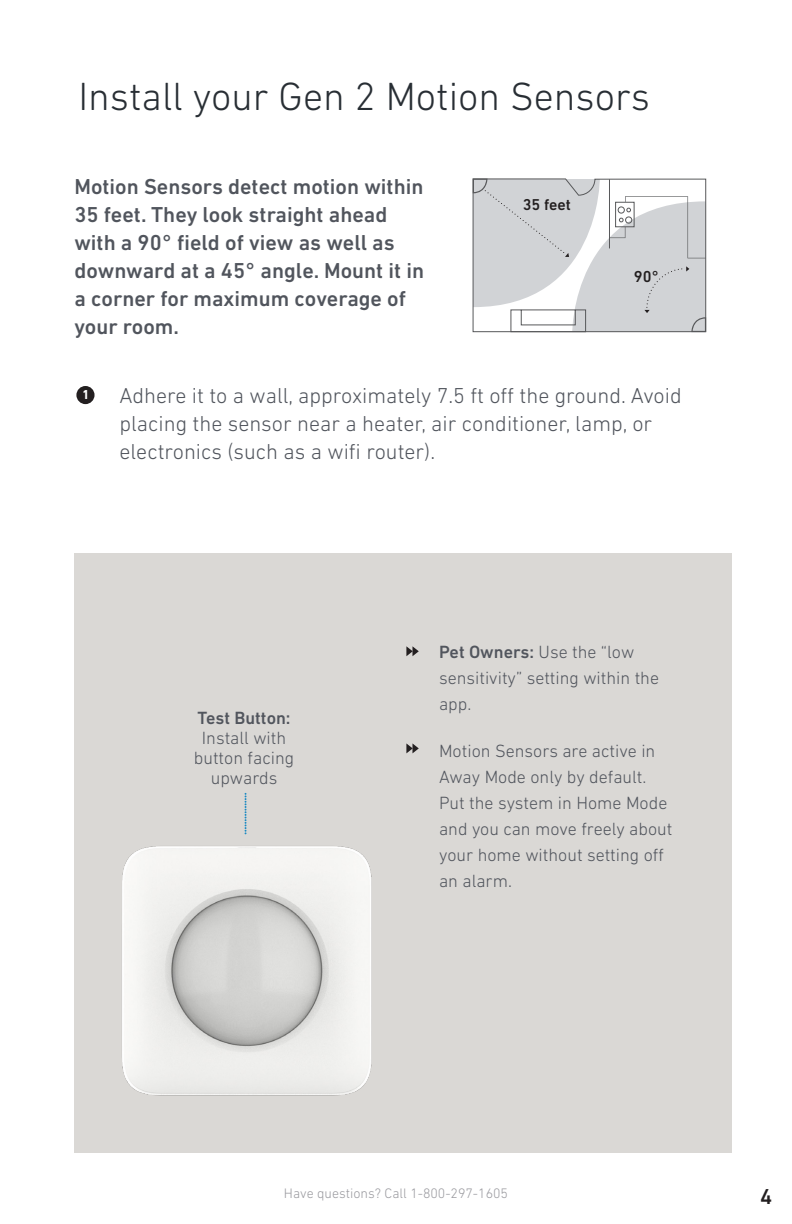
<style>
.page{position:relative;width:792px;height:1224px;background:#fff}
.page>*{position:absolute;margin:0;border:0;box-sizing:border-box;transform-origin:0 0}
.Header_style{font:300 40px "DIN Next LT Pro";color:#282e34}
.bullet_style{font:500 22px/28px "DIN Next LT Pro";color:#51555d}
.bullet_style-2{font:300 22px/28px "DIN Next LT Pro";color:#51555d}
.t1{font:500 22px "DIN Next LT Pro";color:#231f20}
.bullet_style-3{font:300 18px/26px "DIN Next LT Pro";color:#51555d}
.t2{font:500 16.2px "DIN Next LT Pro";color:#231f20}
.t3{font:500 16px "DIN Next LT Pro";color:#231f20}
.t4{font:300 14px "DIN Next LT Pro";color:#9b9ba0}
.t5{font:700 13.2px "DIN Next LT Pro";color:#fff}
.s1{font-weight:500}
</style>
<div class="page">
<div style="left:74px;top:553px;width:658px;height:600px;background:#dad8d5"></div>
<div style="left:76px;top:386px;width:19px;height:18px;background:#231f20;border-radius:50%"></div>
<svg style="left:406px;top:646px;width:13px;height:10px"></svg>
<svg style="left:406px;top:743px;width:13px;height:10px"></svg>
<svg style="left:473px;top:179px;width:233px;height:153px"></svg>
<svg style="left:245px;top:794px;width:2px;height:40px"></svg>
<img style="left:122px;top:846px;width:250px;height:250px">
<p class="Header_style" style="left:78px;top:73px;width:573px">Install your Gen 2 Motion Sensors</p>
<p class="bullet_style" style="left:74px;top:173px;width:351px">Motion Sensors detect motion within<br>35 feet. They look straight ahead with a 90° field of view as well as downward at a 45° angle. Mount it in a corner for maximum coverage of your room.</p>
<p class="t3" style="left:523px;top:195px;width:50px">35 feet</p>
<p class="t2" style="left:634px;top:267px;width:26px">90°</p>
<p class="t5" style="left:82px;top:387px;width:9px">1</p>
<p class="bullet_style-2" style="left:119px;top:381px;width:564px">Adhere it to a wall, approximately 7.5 ft off the ground. Avoid placing the sensor near a heater, air conditioner, lamp, or electronics (such as a wifi router).</p>
<p class="bullet_style-3" style="left:194px;top:707px;width:102px;line-height:20px;text-align:center"><span class="s1">Test Button:<br></span>Install with button facing upwards</p>
<p class="bullet_style-3" style="left:439px;top:638px;width:222px"><span class="s1">Pet Owners:</span> Use the “low sensitivity” setting within the app.</p>
<p class="bullet_style-3" style="left:439px;top:738px;width:235px">Motion Sensors are active in<br>Away Mode only by default.<br>Put the system in Home Mode and you can move freely about your home without setting off an alarm.</p>
<p class="t4" style="left:284px;top:1185px;width:226px">Have questions? Call 1-800-297-1605</p>
<p class="t1" style="left:760px;top:1184px;width:14px">4</p>
</div>
